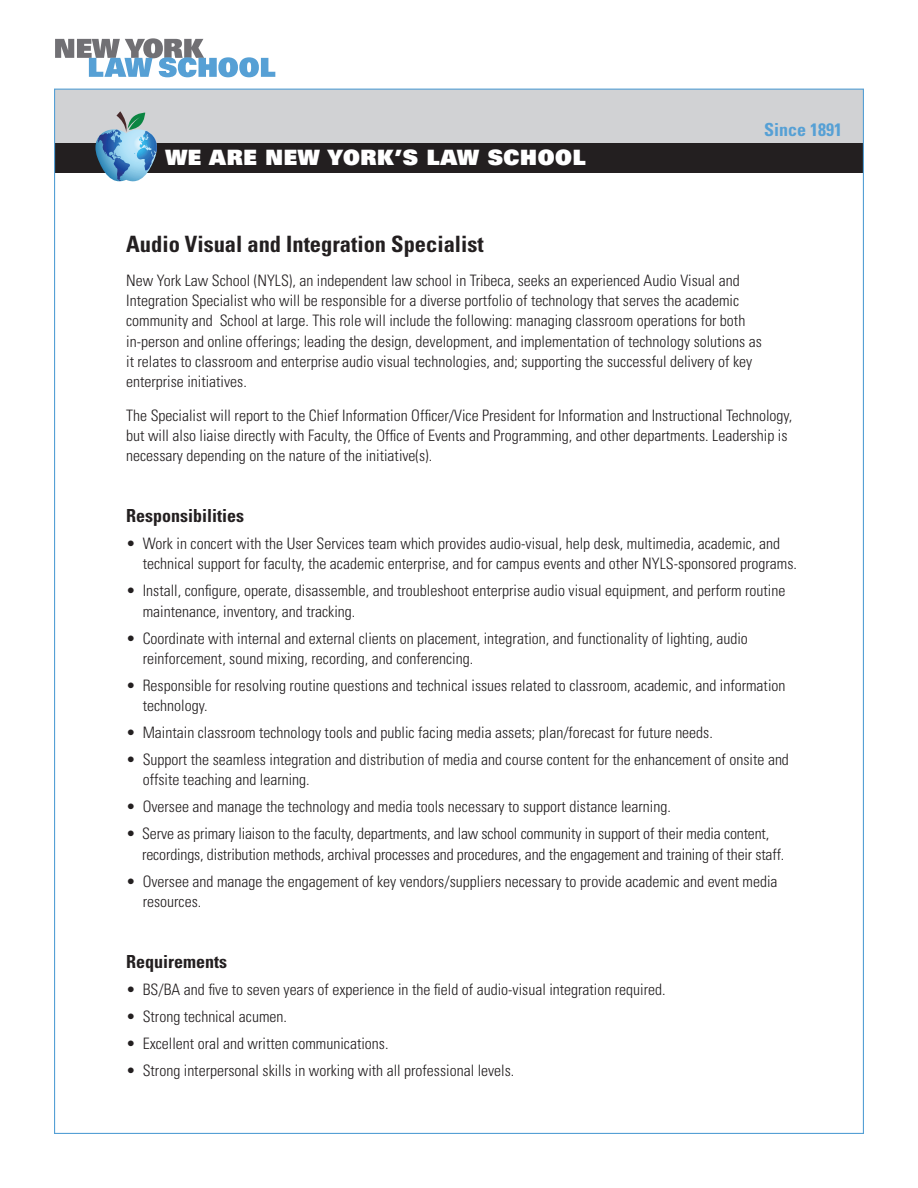
<style>
.page{position:relative;width:918px;height:1188px;background:#fff}
.page>*{position:absolute;margin:0;border:0;box-sizing:border-box;transform-origin:0 0}
.t1{font:700 condensed 22.5px "Univers LT Std";color:#231f20}
.t2{font:21.15px "Univers LT Std X Black";letter-spacing:.03em;color:#fff}
.t3{font:700 condensed 18px "Univers LT Std";color:#231f20}
.t4{font:700 condensed 18px "Univers LT Std";color:#56a0d5}
.t5{font:300 condensed 15.75px/20.2px "Univers LT Std";color:#231f20}
</style>
<div class="page">
<svg style="left:55px;top:38px;width:220px;height:39px"></svg>
<div style="left:55px;top:89px;width:809px;height:79px;background:#d1d2d4"></div>
<div style="left:55px;top:143px;width:809px;height:30px;background:#231f20"></div>
<svg style="left:95px;top:111px;width:62px;height:71px"></svg>
<h2 class="t2" style="left:165px;top:144px;width:422px">WE ARE NEW YORK’S LAW SCHOOL</h2>
<p class="t4" style="left:764px;top:119px;width:79px">Since 1891</p>
<h1 class="t1" style="left:126px;top:230px;width:359px">Audio Visual and Integration Specialist</h1>
<p class="t5" style="left:126px;top:270px;width:637px">New York Law School (NYLS), an independent law school in Tribeca, seeks an experienced Audio Visual and Integration Specialist who will be responsible for a diverse portfolio of technology that serves the academic community and School at large. This role will include the following: managing classroom operations for both in-person and online offerings; leading the design, development, and implementation of technology solutions as it relates to classroom and enterprise audio visual technologies, and; supporting the successful delivery of key enterprise initiatives.</p>
<p class="t5" style="left:126px;top:405px;width:668px">The Specialist will report to the Chief Information Officer/Vice President for Information and Instructional Technology, but will also liaise directly with Faculty, the Office of Events and Programming, and other departments. Leadership is necessary depending on the nature of the initiative(s).</p>
<p class="t3" style="left:126px;top:505px;width:120px">Responsibilities</p>
<p class="t5" style="left:143px;top:533px;width:656px;text-indent:-17px">• Work in concert with the User Services team which provides audio-visual, help desk, multimedia, academic, and technical support for faculty, the academic enterprise, and for campus events and other NYLS-sponsored programs.</p>
<p class="t5" style="left:143px;top:581px;width:644px;text-indent:-17px">• Install, configure, operate, disassemble, and troubleshoot enterprise audio visual equipment, and perform routine maintenance, inventory, and tracking.</p>
<p class="t5" style="left:143px;top:628px;width:607px;text-indent:-17px">• Coordinate with internal and external clients on placement, integration, and functionality of lighting, audio reinforcement, sound mixing, recording, and conferencing.</p>
<p class="t5" style="left:143px;top:675px;width:644px;text-indent:-17px">• Responsible for resolving routine questions and technical issues related to classroom, academic, and information technology.</p>
<p class="t5" style="left:126px;top:722px;width:588px">• Maintain classroom technology tools and public facing media assets; plan/forecast for future needs.</p>
<p class="t5" style="left:143px;top:749px;width:648px;text-indent:-17px">• Support the seamless integration and distribution of media and course content for the enhancement of onsite and offsite teaching and learning.</p>
<p class="t5" style="left:126px;top:797px;width:546px">• Oversee and manage the technology and media tools necessary to support distance learning.</p>
<p class="t5" style="left:142px;top:824px;width:644px;text-indent:-16px">• Serve as primary liaison to the faculty, departments, and law school community in support of their media content, recordings, distribution methods, archival processes and procedures, and the engagement and training of their staff.</p>
<p class="t5" style="left:143px;top:871px;width:636px;text-indent:-17px">• Oversee and manage the engagement of key vendors/suppliers necessary to provide academic and event media resources.</p>
<p class="t3" style="left:126px;top:950px;width:102px">Requirements</p>
<p class="t5" style="left:126px;top:979px;width:541px">• BS/BA and five to seven years of experience in the field of audio-visual integration required.</p>
<p class="t5" style="left:126px;top:1006px;width:162px">• Strong technical acumen.</p>
<p class="t5" style="left:126px;top:1033px;width:264px">• Excellent oral and written communications.</p>
<p class="t5" style="left:126px;top:1060px;width:390px">• Strong interpersonal skills in working with all professional levels.</p>
</div>
